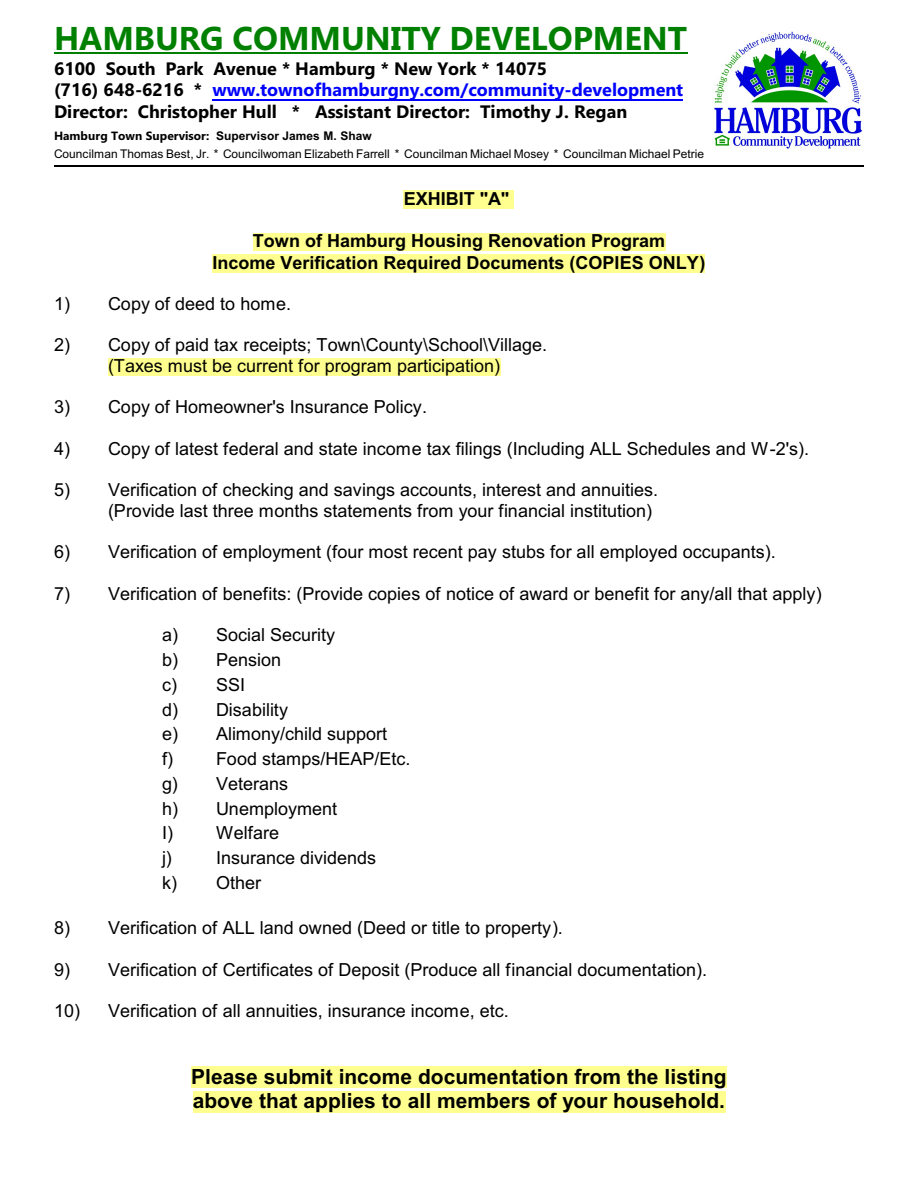
<style>
.page{position:relative;width:918px;height:1188px;background:#fff}
.page>*{position:absolute;margin:0;border:0;box-sizing:border-box;transform-origin:0 0}
.t1{font:700 33px "Gadugi";color:#008000}
.t2{font:700 21px/24.9px "Arial";color:#000}
.t3{font:18px/24.8px "Arial";color:#000}
.t4{font:700 18px/21.6px "Gadugi";color:#000}
.t5{font:700 18px/21.3px "Arial";color:#000;text-align:center}
.t6{font:12px "Arial";color:#000}
.t7{font:700 12px "Gadugi";color:#000}
.s1{color:#00f}
.s2{font-family:"Arial"}
</style>
<div class="page">
<img style="left:714px;top:31px;width:148px;height:118px">
<hr style="left:54px;top:53px;width:633px;height:1px;background:#008000">
<hr style="left:212px;top:99px;width:471px;height:1px;background:#00f">
<div style="left:404px;top:190px;width:110px;height:18px;background:#ffff8f"></div>
<hr style="left:404px;top:208px;width:110px;height:1px;background:#ffff8f">
<div style="left:253px;top:233px;width:412px;height:18px;background:#ffff8f"></div>
<div style="left:213px;top:254px;width:492px;height:18px;background:#ffff8f"></div>
<div style="left:108px;top:358px;width:393px;height:18px;background:#ffff8f"></div>
<div style="left:191px;top:1067px;width:536px;height:21px;background:#ffff8f"></div>
<div style="left:193px;top:1092px;width:532px;height:21px;background:#ffff8f"></div>
<hr style="left:54px;top:165px;width:810px;height:1px;background:#000">
<h1 class="t1" style="left:54px;top:25px;width:635px">HAMBURG COMMUNITY DEVELOPMENT</h1>
<p class="t4" style="left:54px;top:59px;width:631px">6100 South Park Avenue * Hamburg * New York * 14075<br>(716) 648-6216 * <span class="s1">www.townofhamburgny.com/community-development<br></span>Director: Christopher Hull * Assistant Director: Timothy J. Regan</p>
<p class="t7" style="left:54px;top:131px;width:319px">Hamburg Town Supervisor: <span class="s2">Supervisor James M. Shaw</span></p>
<p class="t6" style="left:54px;top:150px;width:652px">Councilman Thomas Best, Jr. * Councilwoman Elizabeth Farrell * Councilman Michael Mosey * Councilman Michael Petrie</p>
<p class="t5" style="left:404px;top:190px;width:107px">EXHIBIT "A"</p>
<p class="t5" style="left:213px;top:232px;width:494px">Town of Hamburg Housing Renovation Program<br>Income Verification Required Documents (COPIES ONLY)</p>
<p class="t3" style="left:54px;top:293px;width:239px">1) Copy of deed to home.</p>
<p class="t3" style="left:54px;top:336px;width:495px;line-height:20.7px;text-align:center">2) Copy of paid tax receipts; Town\County\School\Village. (Taxes must be current for program participation)</p>
<p class="t3" style="left:54px;top:396px;width:375px">3) Copy of Homeowner's Insurance Policy.</p>
<p class="t3" style="left:54px;top:438px;width:757px">4) Copy of latest federal and state income tax filings (Including ALL Schedules and W-2's).</p>
<p class="t3" style="left:108px;top:481px;width:552px;line-height:20.7px;text-indent:-54px">5) Verification of checking and savings accounts, interest and annuities. (Provide last three months statements from your financial institution)</p>
<p class="t3" style="left:54px;top:541px;width:723px">6) Verification of employment (four most recent pay stubs for all employed occupants).</p>
<p class="t3" style="left:54px;top:583px;width:769px">7) Verification of benefits: (Provide copies of notice of award or benefit for any/all that apply)</p>
<p class="t3" style="left:162px;top:624px;width:250px">a) Social Security<br>b) Pension<br>c) SSI<br>d) Disability<br>e) Alimony/child support<br>f) Food stamps/HEAP/Etc. g) Veterans<br>h) Unemployment<br>I) Welfare<br>j)</p>
<p class="t3" style="left:162px;top:847px;width:216px;text-indent:54px">Insurance dividends k) Other</p>
<p class="t3" style="left:54px;top:917px;width:510px">8) Verification of ALL land owned (Deed or title to property).</p>
<p class="t3" style="left:54px;top:959px;width:655px">9) Verification of Certificates of Deposit (Produce all financial documentation).</p>
<p class="t3" style="left:54px;top:1000px;width:456px">10) Verification of all annuities, insurance income, etc.</p>
<p class="t2" style="left:191px;top:1066px;width:537px">Please submit income documentation from the listing above that applies to all members of your household.</p>
</div>
